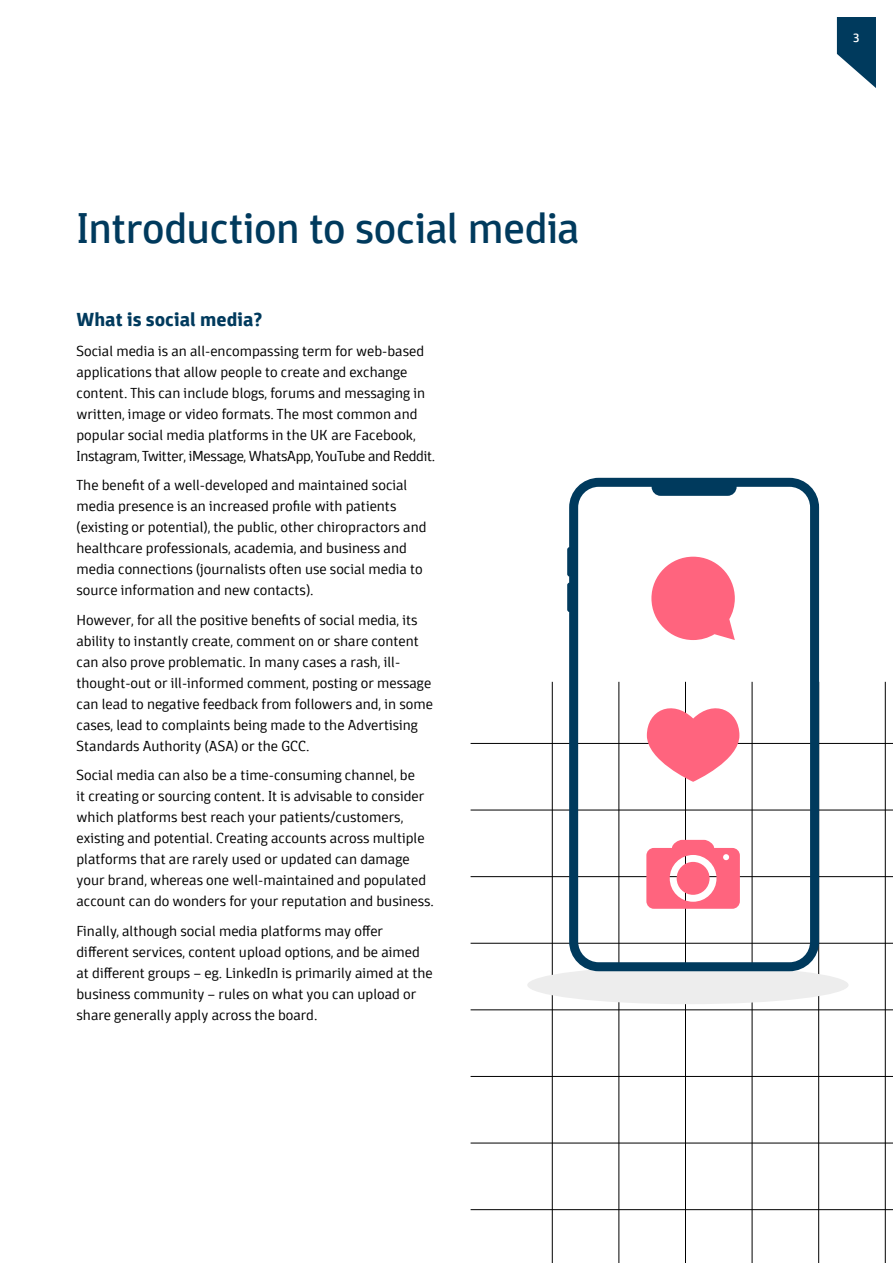
<style>
.page{position:relative;width:893px;height:1263px;background:#fff}
.page>*{position:absolute;margin:0;border:0;box-sizing:border-box;transform-origin:0 0}
.t1{font:43.5px "Domotika";letter-spacing:-.01em;color:#003a5d}
.t2{font:700 19.5px "Domotika";color:#003a5d}
.t3{font:300 15px/21px "Domotika";color:#000}
.t4{font:13.5px "Domotika";color:#fff}
</style>
<div class="page">
<svg style="left:837px;top:17px;width:39px;height:71px"></svg>
<hr style="left:471px;top:743px;width:422px;height:1px;background:#000">
<hr style="left:471px;top:810px;width:422px;height:1px;background:#000">
<hr style="left:471px;top:876px;width:422px;height:1px;background:#000">
<hr style="left:471px;top:943px;width:422px;height:1px;background:#000">
<hr style="left:471px;top:1009px;width:422px;height:1px;background:#000">
<hr style="left:471px;top:1076px;width:422px;height:1px;background:#000">
<hr style="left:471px;top:1143px;width:422px;height:1px;background:#000">
<hr style="left:471px;top:1209px;width:422px;height:1px;background:#000">
<hr style="left:619px;top:682px;width:1px;height:581px;background:#000">
<hr style="left:552px;top:682px;width:1px;height:581px;background:#000">
<hr style="left:685px;top:682px;width:1px;height:581px;background:#000">
<hr style="left:752px;top:682px;width:1px;height:581px;background:#000">
<hr style="left:818px;top:682px;width:1px;height:581px;background:#000">
<hr style="left:885px;top:682px;width:1px;height:581px;background:#000">
<div style="left:527px;top:966px;width:322px;height:38px;background:#ededed;border-radius:50%"></div>
<svg style="left:567px;top:478px;width:252px;height:493px"></svg>
<svg style="left:646px;top:840px;width:94px;height:69px"></svg>
<svg style="left:651px;top:557px;width:84px;height:83px"></svg>
<svg style="left:647px;top:698px;width:92px;height:84px"></svg>
<h1 class="t1" style="left:77px;top:202px;width:505px">Introduction to social media</h1>
<h2 class="t2" style="left:77px;top:307px;width:187px">What is social media?</h2>
<p class="t3" style="left:77px;top:340px;width:360px">Social media is an all-encompassing term for web-based applications that allow people to create and exchange content. This can include blogs, forums and messaging in written, image or video formats. The most common and popular social media platforms in the UK are Facebook, Instagram, Twitter, iMessage, WhatsApp, YouTube and Reddit.</p>
<p class="t3" style="left:77px;top:475px;width:352px">The benefit of a well-developed and maintained social media presence is an increased profile with patients (existing or potential), the public, other chiropractors and healthcare professionals, academia, and business and media connections (journalists often use social media to source information and new contacts).</p>
<p class="t3" style="left:77px;top:609px;width:358px">However, for all the positive benefits of social media, its ability to instantly create, comment on or share content can also prove problematic. In many cases a rash, ill&shy;thought-out or ill-informed comment, posting or message can lead to negative feedback from followers and, in some cases, lead to complaints being made to the Advertising Standards Authority (ASA) or the GCC.</p>
<p class="t3" style="left:77px;top:765px;width:359px">Social media can also be a time-consuming channel, be<br>it creating or sourcing content. It is advisable to consider which platforms best reach your patients/customers, existing and potential. Creating accounts across multiple platforms that are rarely used or updated can damage your brand, whereas one well-maintained and populated account can do wonders for your reputation and business.</p>
<p class="t3" style="left:77px;top:920px;width:358px">Finally, although social media platforms may offer different services, content upload options, and be aimed at different groups – eg. LinkedIn is primarily aimed at the business community – rules on what you can upload or share generally apply across the board.</p>
<p class="t4" style="left:853px;top:29px;width:8px">3</p>
</div>
